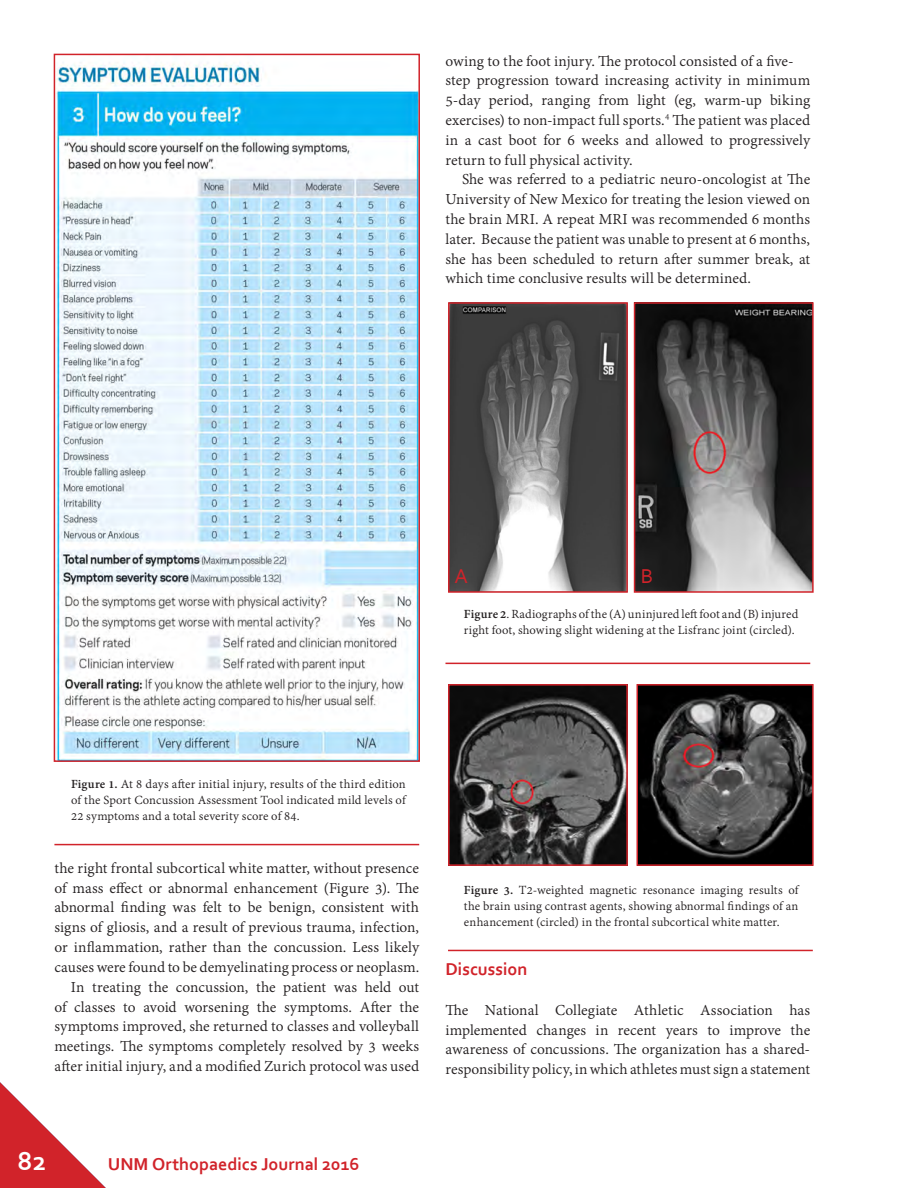
<style>
.page{position:relative;width:918px;height:1188px;background:#fff}
.page>*{position:absolute;margin:0;border:0;box-sizing:border-box;transform-origin:0 0}
.Page_Numbers{font:700 27px "Corbel";color:#fff}
.Subheading{font:21px "Corbel";color:#d1232a}
.Bottom_liners{font:700 18px "Corbel";color:#d1232a}
.Subheading-2{font:700 18px "Corbel";color:#d1232a}
.Subheading-3{font:16.5px/19.8px "Adobe Devanagari";color:#231f20;text-align:justify}
.Subheading-4{font:13.5px/16.2px "Adobe Devanagari";letter-spacing:.01em;color:#231f20;text-align:justify}
.s1{font-weight:700}
</style>
<div class="page">
<img style="left:57px;top:62px;width:360px;height:696px">
<div style="left:54px;top:54px;width:366px;height:707px;border:2px solid #d1232a"></div>
<hr style="left:54px;top:843px;width:365px;height:2px;background:#d1232a">
<img style="left:451px;top:305px;width:173px;height:284px">
<div style="left:448px;top:302px;width:179px;height:290px;border:2px solid #d1232a"></div>
<img style="left:636px;top:305px;width:174px;height:284px">
<div style="left:633px;top:302px;width:180px;height:290px;border:2px solid #d1232a"></div>
<img style="left:639px;top:687px;width:171px;height:175px">
<div style="left:636px;top:684px;width:177px;height:181px;border:2px solid #d1232a"></div>
<img style="left:451px;top:687px;width:173px;height:175px">
<div style="left:448px;top:684px;width:179px;height:181px;border:2px solid #d1232a"></div>
<hr style="left:445px;top:662px;width:365px;height:2px;background:#d1232a">
<hr style="left:448px;top:949px;width:364px;height:2px;background:#d1232a">
<svg style="left:0;top:1082px;width:105px;height:105px"></svg>
<p class="Subheading-3" style="left:445px;top:52px;width:349px">owing to the foot injury. The protocol consisted of a five-</p>
<p class="Subheading-3" style="left:445px;top:72px;width:366px">step progression toward increasing activity in minimum 5-day period, ranging from light (eg, warm-up biking exercises) to non-impact full sports.<sup>4</sup> The patient was placed in a cast boot for 6 weeks and allowed to progressively return to full physical activity.</p>
<p class="Subheading-3" style="left:445px;top:171px;width:366px;text-indent:16px">She was referred to a pediatric neuro-oncologist at The University of New Mexico for treating the lesion viewed on the brain MRI. A repeat MRI was recommended 6 months later. Because the patient was unable to present at 6 months, she has been scheduled to return after summer break, at which time conclusive results will be determined.</p>
<p class="Subheading" style="left:454px;top:562px;width:15px">A</p>
<p class="Subheading" style="left:640px;top:563px;width:14px">B</p>
<p class="Subheading-4" style="left:464px;top:606px;width:336px"><span class="s1">Figure 2</span>. Radiographs of the (A) uninjured left foot and (B) injured right foot, showing slight widening at the Lisfranc joint (circled).</p>
<p class="Subheading-4" style="left:71px;top:776px;width:336px"><span class="s1">Figure 1.</span> At 8 days after initial injury, results of the third edition of the Sport Concussion Assessment Tool indicated mild levels of 22 symptoms and a total severity score of 84.</p>
<p class="Subheading-3" style="left:54px;top:859px;width:366px">the right frontal subcortical white matter, without presence</p>
<p class="Subheading-3" style="left:54px;top:879px;width:366px">of mass effect or abnormal enhancement (Figure 3). The abnormal finding was felt to be benign, consistent with signs of gliosis, and a result of previous trauma, infection, or inflammation, rather than the concussion. Less likely causes were found to be demyelinating process or neoplasm.</p>
<p class="Subheading-3" style="left:54px;top:978px;width:366px;text-indent:16px">In treating the concussion, the patient was held out of classes to avoid worsening the symptoms. After the symptoms improved, she returned to classes and volleyball meetings. The symptoms completely resolved by 3 weeks after initial injury, and a modified Zurich protocol was used</p>
<p class="Subheading-4" style="left:464px;top:883px;width:336px"><span class="s1">Figure 3.</span> T2-weighted magnetic resonance imaging results of the brain using contrast agents, showing abnormal findings of an enhancement (circled) in the frontal subcortical white matter.</p>
<p class="Subheading-2" style="left:445px;top:957px;width:84px">Discussion</p>
<p class="Subheading-3" style="left:445px;top:1001px;width:366px">The National Collegiate Athletic Association has implemented changes in recent years to improve the awareness of concussions. The organization has a shared&shy;responsibility policy, in which athletes must sign a statement</p>
<p class="Page_Numbers" style="left:18px;top:1144px;width:30px">82</p>
<p class="Bottom_liners" style="left:108px;top:1153px;width:253px">UNM Orthopaedics Journal 2016</p>
</div>
